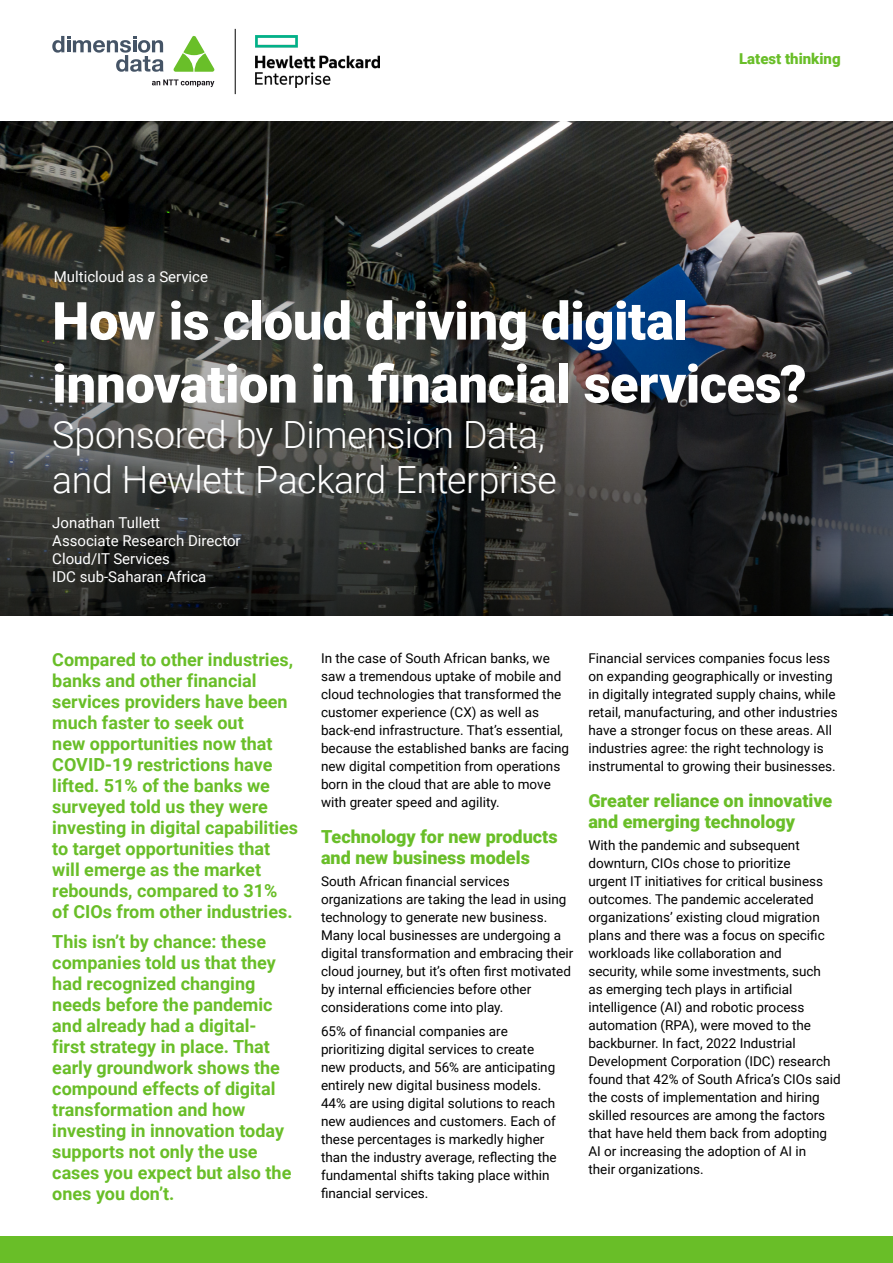
<style>
.page{position:relative;width:893px;height:1263px;background:#fff}
.page>*{position:absolute;margin:0;border:0;box-sizing:border-box;transform-origin:0 0}
.t1{font:900 52.5px/63px "Roboto";letter-spacing:-.005em;color:#fff}
.t2{font:300 37.5px/45px "Roboto";letter-spacing:-.015em;color:#fff}
.t3{font:700 18px/21px "Roboto";color:#69be28}
.t4{font:900 18px/21px "Roboto";color:#69be28}
.t5{font:15px/18px "Roboto";color:#fff}
.t6{font:900 15px "Roboto";color:#69be28}
.t7{font:13.5px/18px "Roboto";color:#000}
</style>
<div class="page">
<div style="left:0;top:1236px;width:893px;height:27px;background:#69be28"></div>
<svg style="left:0;top:128px;width:893px;height:487px;background:#303130"></svg>
<hr style="left:235px;top:29px;width:1px;height:65px;background:#000">
<img style="left:256px;top:36px;width:123px;height:51px">
<svg style="left:52px;top:36px;width:112px;height:36px"></svg>
<svg style="left:173px;top:36px;width:41px;height:36px"></svg>
<svg style="left:152px;top:79px;width:62px;height:8px"></svg>
<p class="t5" style="left:54px;top:267px;width:156px">Multicloud as a Service</p>
<p class="t6" style="left:739px;top:48px;width:103px">Latest thinking</p>
<h1 class="t1" style="left:52px;top:287px;width:756px">How is cloud driving digital innovation in financial services?</h1>
<h2 class="t2" style="left:52px;top:410px;width:506px">Sponsored by Dimension Data, and Hewlett Packard Enterprise</h2>
<p class="t5" style="left:52px;top:513px;width:190px">Jonathan Tullett<br>Associate Research Director<br>Cloud/IT Services<br>IDC sub-Saharan Africa</p>
<p class="t3" style="left:52px;top:648px;width:247px">Compared to other industries, banks and other financial services providers have been much faster to seek out<br>new opportunities now that<br>COVID-19 restrictions have lifted. 51% of the banks we surveyed told us they were investing in digital capabilities to target opportunities that will emerge as the market rebounds, compared to 31% of CIOs from other industries.</p>
<p class="t3" style="left:52px;top:930px;width:241px">This isn’t by chance: these companies told us that they had recognized changing needs before the pandemic and already had a digital&shy;first strategy in place. That early groundwork shows the compound effects of digital transformation and how investing in innovation today supports not only the use cases you expect but also the ones you don’t.</p>
<p class="t7" style="left:321px;top:648px;width:250px">In the case of South African banks, we saw a tremendous uptake of mobile and cloud technologies that transformed the customer experience (CX) as well as back-end infrastructure. That’s essential, because the established banks are facing new digital competition from operations born in the cloud that are able to move with greater speed and agility.</p>
<h3 class="t4" style="left:321px;top:825px;width:238px">Technology for new products and new business models</h3>
<p class="t7" style="left:321px;top:871px;width:254px">South African financial services organizations are taking the lead in using technology to generate new business.<br>Many local businesses are undergoing a digital transformation and embracing their cloud journey, but it’s often first motivated by internal efficiencies before other considerations come into play.</p>
<p class="t7" style="left:321px;top:1022px;width:237px">65% of financial companies are prioritizing digital services to create new products, and 56% are anticipating entirely new digital business models.<br>44% are using digital solutions to reach new audiences and customers. Each of these percentages is markedly higher than the industry average, reflecting the fundamental shifts taking place within financial services.</p>
<p class="t7" style="left:588px;top:648px;width:251px">Financial services companies focus less on expanding geographically or investing in digitally integrated supply chains, while retail, manufacturing, and other industries have a stronger focus on these areas. All industries agree: the right technology is instrumental to growing their businesses.</p>
<h3 class="t4" style="left:588px;top:789px;width:246px">Greater reliance on innovative and emerging technology</h3>
<p class="t7" style="left:588px;top:835px;width:254px">With the pandemic and subsequent downturn, CIOs chose to prioritize<br>urgent IT initiatives for critical business outcomes. The pandemic accelerated organizations’ existing cloud migration plans and there was a focus on specific workloads like collaboration and<br>security, while some investments, such<br>as emerging tech plays in artificial intelligence (AI) and robotic process automation (RPA), were moved to the backburner. In fact, 2022 Industrial Development Corporation (IDC) research found that 42% of South Africa’s CIOs said the costs of implementation and hiring skilled resources are among the factors that have held them back from adopting AI or increasing the adoption of AI in<br>their organizations.</p>
</div>
